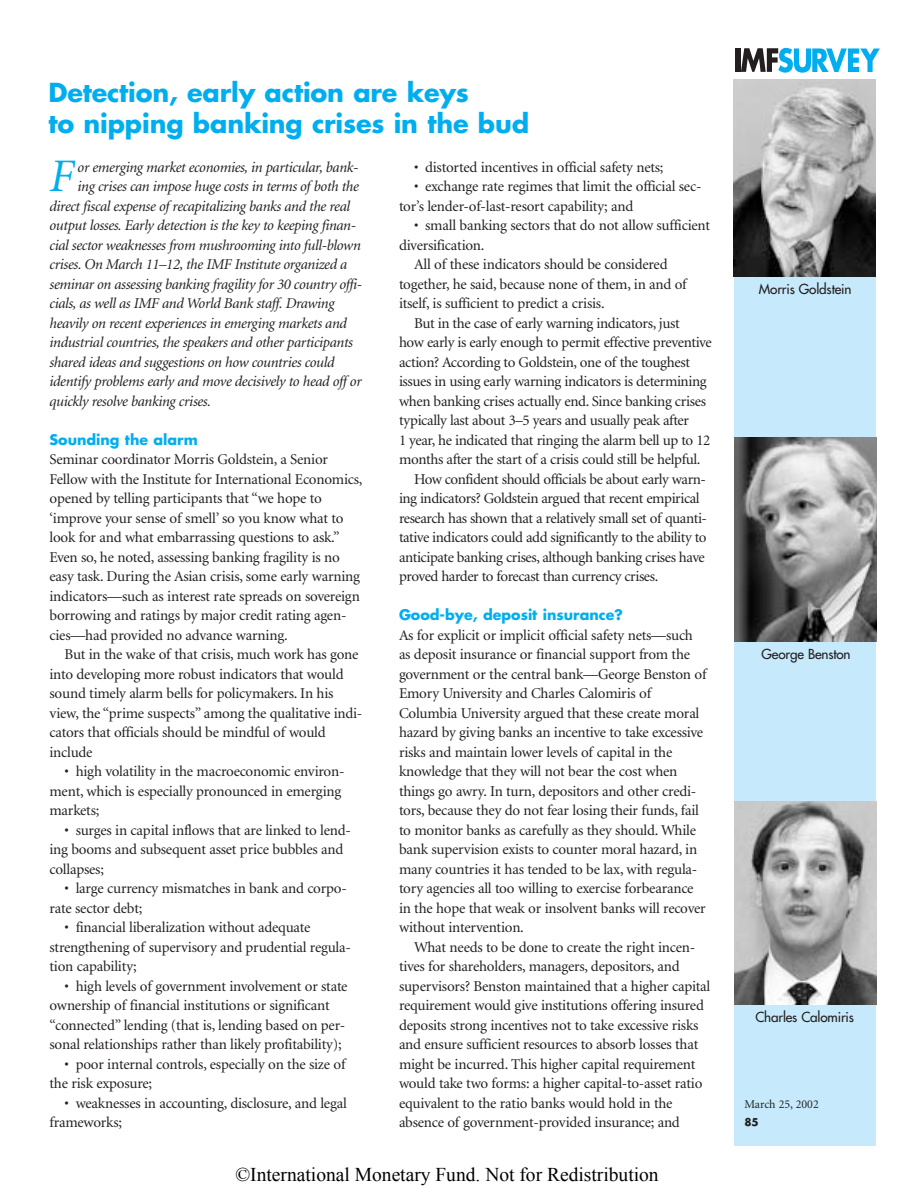
<style>
.page{position:relative;width:918px;height:1188px;background:#fff}
.page>*{position:absolute;margin:0;border:0;box-sizing:border-box;transform-origin:0 0}
.t1{font:italic 46.65px "Minion";color:#00aeef}
.t2{font:700 25.5px/30.6px "Futura";letter-spacing:-.005em;color:#00aeef}
.t3{font:19.5px "Times New Roman";color:#000}
.t4{font:15px/19.5px "Minion";letter-spacing:-.015em;color:#231f20}
.t5{font:italic 15px "Minion";letter-spacing:-.025em;color:#231f20}
.t6{font:700 14.25px "Futura";color:#00aeef}
.t7{font:13.5px "Futura";letter-spacing:-.01em;color:#231f20}
.t8{font:12px "Minion";color:#231f20}
.t9{font:700 10.5px "Futura";color:#231f20}
</style>
<div class="page">
<div style="left:735px;top:48px;width:5px;height:24px;background:#231f20"></div>
<svg style="left:741px;top:48px;width:139px;height:25px"></svg>
<div style="left:734px;top:79px;width:142px;height:1067px;background:#c6eafb"></div>
<img style="left:734px;top:79px;width:142px;height:198px">
<img style="left:734px;top:437px;width:142px;height:204px">
<img style="left:734px;top:801px;width:142px;height:204px">
<h2 class="t2" style="left:48px;top:79px;width:482px">Detection, early action are keys<br>to nipping banking crises in the bud</h2>
<h1 class="t1" style="left:50px;top:158px;width:26px">F</h1>
<p class="t5" style="left:78px;top:161px;width:283px">or emerging market economies, in particular, bank-</p>
<p class="t5" style="left:78px;top:181px;width:283px">ing crises can impose huge costs in terms of both the</p>
<p class="t5" style="left:50px;top:200px;width:302px">direct fiscal expense of recapitalizing banks and the real</p>
<p class="t5" style="left:50px;top:220px;width:308px">output losses. Early detection is the key to keeping finan-</p>
<p class="t5" style="left:50px;top:239px;width:313px">cial sector weaknesses from mushrooming into full-blown</p>
<p class="t5" style="left:50px;top:259px;width:299px">crises. On March 11–12, the IMF Institute organized a</p>
<p class="t5" style="left:50px;top:278px;width:314px">seminar on assessing banking fragility for 30 country offi-</p>
<p class="t5" style="left:50px;top:298px;width:287px">cials, as well as IMF and World Bank staff. Drawing</p>
<p class="t5" style="left:50px;top:317px;width:299px">heavily on recent experiences in emerging markets and</p>
<p class="t5" style="left:50px;top:337px;width:305px">industrial countries, the speakers and other participants</p>
<p class="t5" style="left:50px;top:356px;width:287px">shared ideas and suggestions on how countries could</p>
<p class="t5" style="left:50px;top:376px;width:314px">identify problems early and move decisively to head off or</p>
<p class="t5" style="left:50px;top:395px;width:163px">quickly resolve banking crises.</p>
<p class="t6" style="left:50px;top:433px;width:150px">Sounding the alarm</p>
<p class="t4" style="left:50px;top:451px;width:315px">Seminar coordinator Morris Goldstein, a Senior Fellow with the Institute for International Economics, opened by telling participants that “we hope to ‘improve your sense of smell’ so you know what to look for and what embarrassing questions to ask.” Even so, he noted, assessing banking fragility is no easy task. During the Asian crisis, some early warning indicators—such as interest rate spreads on sovereign borrowing and ratings by major credit rating agen&shy;cies—had provided no advance warning.</p>
<p class="t4" style="left:50px;top:646px;width:314px;text-indent:15px">But in the wake of that crisis, much work has gone into developing more robust indicators that would sound timely alarm bells for policymakers. In his view, the “prime suspects” among the qualitative indi&shy;cators that officials should be mindful of would include</p>
<p class="t4" style="left:50px;top:763px;width:296px;text-indent:15px">• high volatility in the macroeconomic environ&shy;ment, which is especially pronounced in emerging markets;</p>
<p class="t4" style="left:50px;top:821px;width:303px;text-indent:15px">• surges in capital inflows that are linked to lend&shy;ing booms and subsequent asset price bubbles and collapses;</p>
<p class="t4" style="left:50px;top:880px;width:299px;text-indent:15px">• large currency mismatches in bank and corpo&shy;rate sector debt;</p>
<p class="t4" style="left:50px;top:919px;width:303px;text-indent:15px">• financial liberalization without adequate strengthening of supervisory and prudential regula&shy;tion capability;</p>
<p class="t4" style="left:50px;top:977px;width:300px;text-indent:15px">• high levels of government involvement or state ownership of financial institutions or significant “connected” lending (that is, lending based on per&shy;sonal relationships rather than likely profitability);</p>
<p class="t4" style="left:50px;top:1055px;width:297px;text-indent:15px">• poor internal controls, especially on the size of the risk exposure;</p>
<p class="t4" style="left:50px;top:1094px;width:299px;text-indent:15px">• weaknesses in accounting, disclosure, and legal frameworks;</p>
<p class="t4" style="left:414px;top:158px;width:251px">• distorted incentives in official safety nets;</p>
<p class="t4" style="left:399px;top:178px;width:304px;text-indent:15px">• exchange rate regimes that limit the official sec&shy;tor’s lender-of-last-resort capability; and</p>
<p class="t4" style="left:414px;top:217px;width:298px">• small banking sectors that do not allow sufficient</p>
<p class="t4" style="left:399px;top:236px;width:87px">diversification.</p>
<p class="t4" style="left:414px;top:256px;width:255px">All of these indicators should be considered</p>
<p class="t4" style="left:399px;top:275px;width:289px">together, he said, because none of them, in and of</p>
<p class="t4" style="left:399px;top:295px;width:207px">itself, is sufficient to predict a crisis.</p>
<p class="t4" style="left:414px;top:314px;width:267px">But in the case of early warning indicators, just</p>
<p class="t4" style="left:399px;top:334px;width:314px">how early is early enough to permit effective preventive</p>
<p class="t4" style="left:399px;top:353px;width:293px">action? According to Goldstein, one of the toughest</p>
<p class="t4" style="left:399px;top:373px;width:309px">issues in using early warning indicators is determining</p>
<p class="t4" style="left:399px;top:392px;width:309px">when banking crises actually end. Since banking crises</p>
<p class="t4" style="left:399px;top:412px;width:291px">typically last about 3–5 years and usually peak after</p>
<p class="t4" style="left:399px;top:431px;width:313px">1 year, he indicated that ringing the alarm bell up to 12</p>
<p class="t4" style="left:399px;top:451px;width:303px">months after the start of a crisis could still be helpful.</p>
<p class="t4" style="left:414px;top:470px;width:294px">How confident should officials be about early warn-</p>
<p class="t4" style="left:399px;top:490px;width:302px">ing indicators? Goldstein argued that recent empirical</p>
<p class="t4" style="left:399px;top:509px;width:310px">research has shown that a relatively small set of quanti-</p>
<p class="t4" style="left:399px;top:529px;width:309px">tative indicators could add significantly to the ability to</p>
<p class="t4" style="left:399px;top:548px;width:307px">anticipate banking crises, although banking crises have</p>
<p class="t4" style="left:399px;top:568px;width:261px">proved harder to forecast than currency crises.</p>
<p class="t6" style="left:399px;top:608px;width:225px">Good-bye, deposit insurance?</p>
<p class="t4" style="left:399px;top:626px;width:309px">As for explicit or implicit official safety nets—such as deposit insurance or financial support from the government or the central bank—George Benston of Emory University and Charles Calomiris of Columbia University argued that these create moral hazard by giving banks an incentive to take excessive risks and maintain lower levels of capital in the knowledge that they will not bear the cost when things go awry. In turn, depositors and other credi&shy;tors, because they do not fear losing their funds, fail to monitor banks as carefully as they should. While bank supervision exists to counter moral hazard, in many countries it has tended to be lax, with regula&shy;tory agencies all too willing to exercise forbearance in the hope that weak or insolvent banks will recover without intervention.</p>
<p class="t4" style="left:399px;top:938px;width:313px;text-indent:15px">What needs to be done to create the right incen&shy;tives for shareholders, managers, depositors, and supervisors? Benston maintained that a higher capital requirement would give institutions offering insured deposits strong incentives not to take excessive risks and ensure sufficient resources to absorb losses that might be incurred. This higher capital requirement would take two forms: a higher capital-to-asset ratio equivalent to the ratio banks would hold in the absence of government-provided insurance; and</p>
<h3 class="t3" style="left:236px;top:1161px;width:425px">©International Monetary Fund. Not for Redistribution</h3>
<p class="t7" style="left:759px;top:282px;width:94px">Morris Goldstein</p>
<p class="t7" style="left:762px;top:647px;width:91px">George Benston</p>
<p class="t7" style="left:755px;top:1010px;width:100px">Charles Calomiris</p>
<p class="t8" style="left:744px;top:1099px;width:76px">March 25, 2002</p>
<p class="t9" style="left:744px;top:1117px;width:16px">85</p>
</div>
